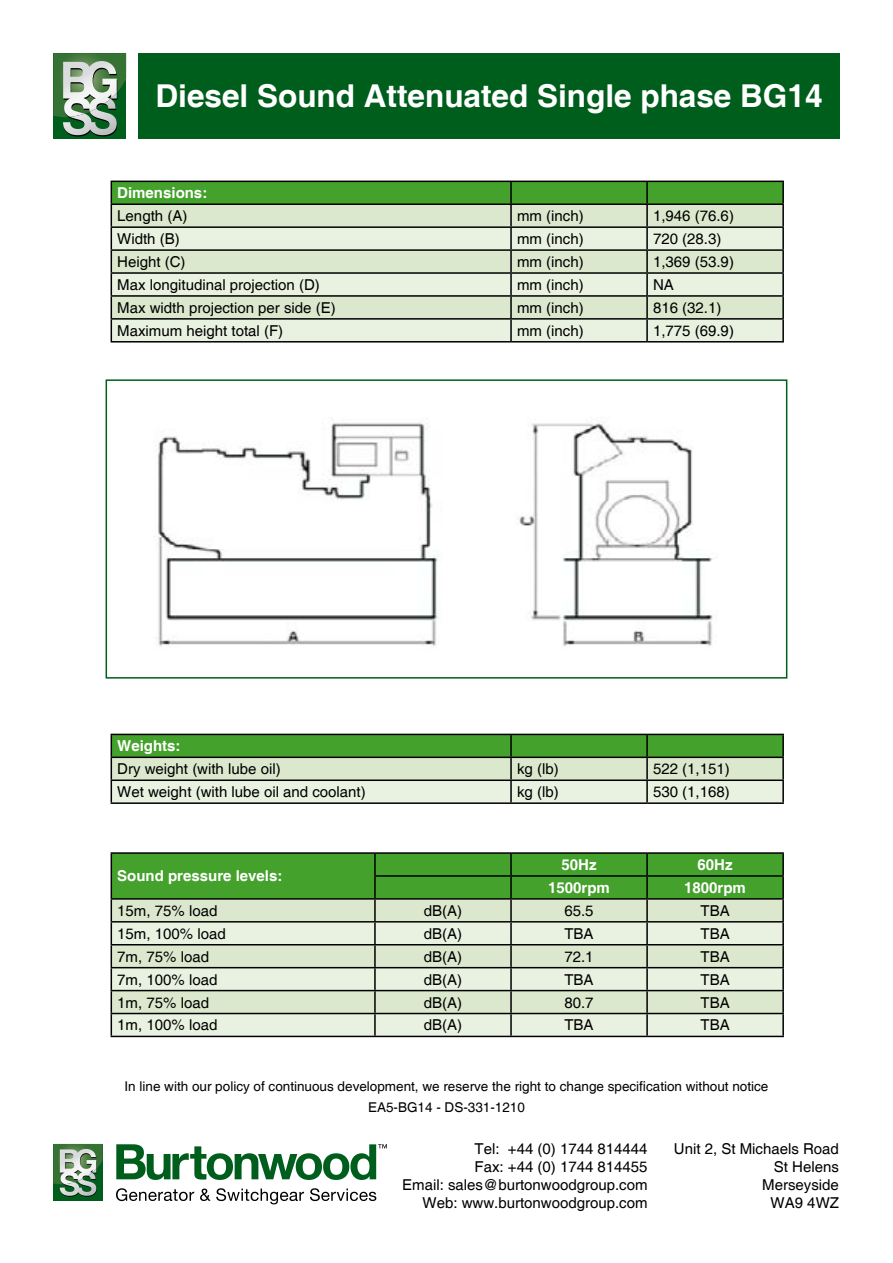
<style>
.page{position:relative;width:893px;height:1263px;background:#fff}
.page>*{position:absolute;margin:0;border:0;box-sizing:border-box;transform-origin:0 0}
.t1{font:700 31.5px "Helvetica";color:#fff}
.t2{font:15px "Helvetica";color:#000}
.t3{font:700 15px "Helvetica";color:#fff}
.t4{font:13.5px "Helvetica";color:#000}
</style>
<div class="page">
<div style="left:53px;top:1144px;width:50px;height:57px;background:#005e1d"></div>
<svg style="left:116px;top:1188px;width:78px;height:13px"></svg>
<svg style="left:200px;top:1188px;width:104px;height:16px"></svg>
<svg style="left:310px;top:1188px;width:66px;height:13px"></svg>
<svg style="left:116px;top:1144px;width:271px;height:36px"></svg>
<svg style="left:53px;top:1144px;width:50px;height:53px"></svg>
<img style="left:158px;top:420px;width:555px;height:226px">
<div style="left:106px;top:379px;width:681px;height:300px;border:2px solid #005e1d"></div>
<hr style="left:647px;top:734px;width:137px;height:1px;background:#000">
<hr style="left:782px;top:735px;width:2px;height:21px;background:#000">
<hr style="left:647px;top:756px;width:137px;height:2px;background:#000">
<hr style="left:782px;top:758px;width:2px;height:21px;background:#000">
<svg style="left:111px;top:734px;width:672px;height:68px;background:#a2c693"></svg>
<hr style="left:511px;top:779px;width:136px;height:2px;background:#000">
<hr style="left:510px;top:781px;width:2px;height:21px;background:#000">
<hr style="left:647px;top:779px;width:137px;height:2px;background:#000">
<hr style="left:646px;top:781px;width:2px;height:21px;background:#000">
<hr style="left:782px;top:781px;width:2px;height:21px;background:#000">
<hr style="left:111px;top:802px;width:400px;height:2px;background:#000">
<hr style="left:511px;top:802px;width:136px;height:2px;background:#000">
<hr style="left:647px;top:802px;width:137px;height:2px;background:#000">
<hr style="left:647px;top:181px;width:137px;height:1px;background:#000">
<hr style="left:782px;top:182px;width:2px;height:21px;background:#000">
<hr style="left:647px;top:203px;width:137px;height:2px;background:#000">
<hr style="left:782px;top:205px;width:2px;height:21px;background:#000">
<hr style="left:647px;top:226px;width:137px;height:2px;background:#000">
<hr style="left:782px;top:228px;width:2px;height:21px;background:#000">
<hr style="left:647px;top:249px;width:137px;height:2px;background:#000">
<hr style="left:782px;top:251px;width:2px;height:21px;background:#000">
<hr style="left:647px;top:272px;width:137px;height:2px;background:#000">
<hr style="left:782px;top:274px;width:2px;height:21px;background:#000">
<hr style="left:647px;top:295px;width:137px;height:2px;background:#000">
<hr style="left:782px;top:297px;width:2px;height:21px;background:#000">
<svg style="left:111px;top:181px;width:672px;height:160px;background:#bdd2b1"></svg>
<hr style="left:511px;top:318px;width:136px;height:2px;background:#000">
<hr style="left:510px;top:320px;width:2px;height:21px;background:#000">
<hr style="left:647px;top:318px;width:137px;height:2px;background:#000">
<hr style="left:646px;top:320px;width:2px;height:21px;background:#000">
<hr style="left:782px;top:320px;width:2px;height:21px;background:#000">
<hr style="left:111px;top:341px;width:400px;height:1px;background:#000">
<hr style="left:511px;top:341px;width:136px;height:1px;background:#000">
<hr style="left:647px;top:341px;width:137px;height:1px;background:#000">
<hr style="left:111px;top:852px;width:264px;height:2px;background:#000">
<hr style="left:375px;top:852px;width:136px;height:2px;background:#000">
<hr style="left:511px;top:852px;width:136px;height:2px;background:#000">
<hr style="left:647px;top:852px;width:137px;height:2px;background:#000">
<hr style="left:782px;top:854px;width:2px;height:21px;background:#000">
<hr style="left:647px;top:875px;width:137px;height:2px;background:#000">
<hr style="left:782px;top:877px;width:2px;height:21px;background:#000">
<hr style="left:647px;top:898px;width:137px;height:2px;background:#000">
<hr style="left:782px;top:900px;width:2px;height:21px;background:#000">
<hr style="left:647px;top:921px;width:137px;height:1px;background:#000">
<hr style="left:782px;top:922px;width:2px;height:22px;background:#000">
<hr style="left:647px;top:944px;width:137px;height:1px;background:#000">
<hr style="left:782px;top:945px;width:2px;height:22px;background:#000">
<hr style="left:647px;top:967px;width:137px;height:1px;background:#000">
<hr style="left:782px;top:968px;width:2px;height:22px;background:#000">
<hr style="left:647px;top:990px;width:137px;height:1px;background:#000">
<hr style="left:782px;top:991px;width:2px;height:22px;background:#000">
<svg style="left:111px;top:853px;width:672px;height:183px;background:#adca9f"></svg>
<hr style="left:375px;top:1013px;width:136px;height:1px;background:#000">
<hr style="left:374px;top:1014px;width:2px;height:22px;background:#000">
<hr style="left:511px;top:1013px;width:136px;height:1px;background:#000">
<hr style="left:510px;top:1014px;width:2px;height:22px;background:#000">
<hr style="left:647px;top:1013px;width:137px;height:1px;background:#000">
<hr style="left:646px;top:1014px;width:2px;height:22px;background:#000">
<hr style="left:782px;top:1014px;width:2px;height:22px;background:#000">
<hr style="left:111px;top:1036px;width:264px;height:1px;background:#000">
<hr style="left:375px;top:1036px;width:136px;height:1px;background:#000">
<hr style="left:511px;top:1036px;width:136px;height:1px;background:#000">
<hr style="left:647px;top:1036px;width:137px;height:1px;background:#000">
<div style="left:138px;top:53px;width:702px;height:85px;background:#005e1d"></div>
<svg style="left:53px;top:136px;width:73px;height:2px"></svg>
<svg style="left:53px;top:53px;width:73px;height:83px;background:#729877"></svg>
<p class="t1" style="left:156px;top:77px;width:668px">Diesel Sound Attenuated Single phase BG14</p>
<p class="t3" style="left:117px;top:184px;width:92px">Dimensions:</p>
<p class="t2" style="left:117px;top:207px;width:72px">Length (A)</p>
<p class="t2" style="left:517px;top:207px;width:68px">mm (inch)</p>
<p class="t2" style="left:653px;top:207px;width:82px">1,946 (76.6)</p>
<p class="t2" style="left:117px;top:230px;width:64px">Width (B)</p>
<p class="t2" style="left:517px;top:230px;width:68px">mm (inch)</p>
<p class="t2" style="left:653px;top:230px;width:70px">720 (28.3)</p>
<p class="t2" style="left:117px;top:253px;width:70px">Height (C)</p>
<p class="t2" style="left:517px;top:253px;width:68px">mm (inch)</p>
<p class="t2" style="left:653px;top:253px;width:82px">1,369 (53.9)</p>
<p class="t2" style="left:117px;top:276px;width:204px">Max longitudinal projection (D)</p>
<p class="t2" style="left:517px;top:276px;width:68px">mm (inch)</p>
<p class="t2" style="left:653px;top:276px;width:22px">NA</p>
<p class="t2" style="left:117px;top:299px;width:220px">Max width projection per side (E)</p>
<p class="t2" style="left:517px;top:299px;width:68px">mm (inch)</p>
<p class="t2" style="left:653px;top:299px;width:70px">816 (32.1)</p>
<p class="t2" style="left:117px;top:322px;width:167px">Maximum height total (F)</p>
<p class="t2" style="left:517px;top:322px;width:68px">mm (inch)</p>
<p class="t2" style="left:653px;top:322px;width:82px">1,775 (69.9)</p>
<p class="t3" style="left:117px;top:737px;width:65px">Weights:</p>
<p class="t2" style="left:117px;top:760px;width:165px">Dry weight (with lube oil)</p>
<p class="t2" style="left:517px;top:760px;width:43px">kg (lb)</p>
<p class="t2" style="left:653px;top:760px;width:78px">522 (1,151)</p>
<p class="t2" style="left:117px;top:783px;width:250px">Wet weight (with lube oil and coolant)</p>
<p class="t2" style="left:517px;top:783px;width:43px">kg (lb)</p>
<p class="t2" style="left:653px;top:783px;width:78px">530 (1,168)</p>
<p class="t3" style="left:117px;top:867px;width:167px">Sound pressure levels:</p>
<p class="t3" style="left:562px;top:855px;width:37px">50Hz</p>
<p class="t3" style="left:698px;top:855px;width:37px">60Hz</p>
<p class="t3" style="left:548px;top:878px;width:63px">1500rpm</p>
<p class="t3" style="left:684px;top:878px;width:63px">1800rpm</p>
<p class="t2" style="left:117px;top:902px;width:102px">15m, 75% load</p>
<p class="t2" style="left:424px;top:902px;width:40px">dB(A)</p>
<p class="t2" style="left:564px;top:902px;width:31px">65.5</p>
<p class="t2" style="left:700px;top:902px;width:31px">TBA</p>
<p class="t2" style="left:117px;top:925px;width:110px">15m, 100% load</p>
<p class="t2" style="left:424px;top:925px;width:40px">dB(A)</p>
<p class="t2" style="left:564px;top:925px;width:31px">TBA</p>
<p class="t2" style="left:700px;top:925px;width:31px">TBA</p>
<p class="t2" style="left:117px;top:948px;width:93px">7m, 75% load</p>
<p class="t2" style="left:424px;top:948px;width:40px">dB(A)</p>
<p class="t2" style="left:564px;top:948px;width:31px">72.1</p>
<p class="t2" style="left:700px;top:948px;width:31px">TBA</p>
<p class="t2" style="left:117px;top:971px;width:102px">7m, 100% load</p>
<p class="t2" style="left:424px;top:971px;width:40px">dB(A)</p>
<p class="t2" style="left:564px;top:971px;width:31px">TBA</p>
<p class="t2" style="left:700px;top:971px;width:31px">TBA</p>
<p class="t2" style="left:117px;top:993px;width:93px">1m, 75% load</p>
<p class="t2" style="left:424px;top:993px;width:40px">dB(A)</p>
<p class="t2" style="left:564px;top:993px;width:31px">80.7</p>
<p class="t2" style="left:700px;top:993px;width:31px">TBA</p>
<p class="t2" style="left:117px;top:1016px;width:102px">1m, 100% load</p>
<p class="t2" style="left:424px;top:1016px;width:40px">dB(A)</p>
<p class="t2" style="left:564px;top:1016px;width:31px">TBA</p>
<p class="t2" style="left:700px;top:1016px;width:31px">TBA</p>
<p class="t4" style="left:125px;top:1078px;width:645px">In line with our policy of continuous development, we reserve the right to change specification without notice</p>
<p class="t4" style="left:368px;top:1099px;width:158px">EA5-BG14 - DS-331-1210</p>
<p class="t2" style="left:475px;top:1140px;width:175px">Tel: +44 (0) 1744 814444</p>
<p class="t2" style="left:475px;top:1158px;width:175px">Fax: +44 (0) 1744 814455</p>
<p class="t2" style="left:402px;top:1176px;width:247px">Email: sales@burtonwoodgroup.com</p>
<p class="t2" style="left:422px;top:1194px;width:227px">Web: www.burtonwoodgroup.com</p>
<p class="t2" style="left:674px;top:1140px;width:167px">Unit 2, St Michaels Road</p>
<p class="t2" style="left:774px;top:1158px;width:67px">St Helens</p>
<p class="t2" style="left:762px;top:1176px;width:78px">Merseyside</p>
<p class="t2" style="left:771px;top:1194px;width:70px">WA9 4WZ</p>
</div>
